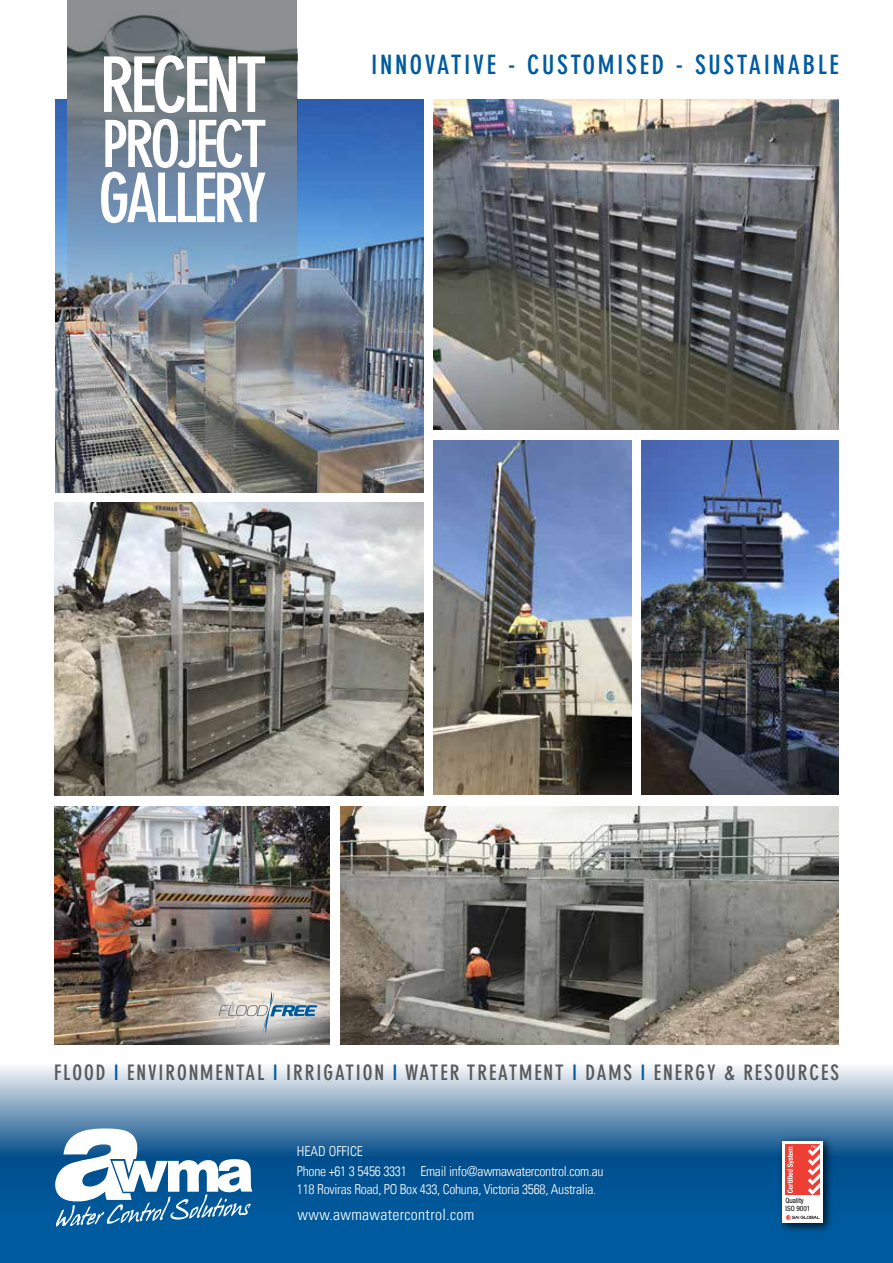
<style>
.page{position:relative;width:893px;height:1263px;background:#fff}
.page>*{position:absolute;margin:0;border:0;box-sizing:border-box;transform-origin:0 0}
.t1{font:700 condensed 75.45px "DIN Neuzeit Grotesk Std";letter-spacing:-.06em;color:#fff}
.t2{font:700 condensed 67.35px "DIN Neuzeit Grotesk Std";letter-spacing:-.06em;color:#fff}
.t3{font:700 condensed 64.2px "DIN Neuzeit Grotesk Std";letter-spacing:-.06em;color:#fff}
.t4{font:700 condensed 26.25px "DIN Neuzeit Grotesk Std";letter-spacing:.1em;color:#005b9e}
.t5{font:700 condensed 21px "DIN Neuzeit Grotesk Std";letter-spacing:.09em;color:#58595b}
.t6{font:300 condensed 15.75px "Univers LT";letter-spacing:.02em;color:#fff}
.t7{font:300 condensed 13.65px/18.1px "Univers LT";letter-spacing:-.02em;color:#fff}
.t8{font:300 condensed 13.65px "Univers LT";color:#fff}
.t9{font:condensed 7.2px/8.7px "Helvetica Neue";color:#000}
.s1{color:#005b9e}
</style>
<div class="page">
<svg style="left:0;top:1067px;width:893px;height:196px;background:#3a79aa"></svg>
<svg style="left:55px;top:1128px;width:197px;height:98px"></svg>
<div style="left:777px;top:1136px;width:57px;height:98px;background:#000;opacity:.75"></div>
<div style="left:782px;top:1141px;width:41px;height:82px;background:#fff"></div>
<div style="left:786px;top:1144px;width:34px;height:51px;background:#ef3e33"></div>
<svg style="left:787px;top:1147px;width:7px;height:46px"></svg>
<svg style="left:808px;top:1144px;width:12px;height:51px"></svg>
<svg style="left:786px;top:1215px;width:34px;height:5px"></svg>
<img style="left:434px;top:100px;width:405px;height:329px">
<img style="left:54px;top:807px;width:276px;height:238px">
<img style="left:54px;top:503px;width:369px;height:292px">
<img style="left:434px;top:440px;width:197px;height:355px">
<img style="left:642px;top:440px;width:197px;height:355px">
<img style="left:55px;top:100px;width:368px;height:392px">
<img style="left:67px;top:0;width:230px;height:320px">
<div style="left:160px;top:933px;width:215px;height:158px;background:#fff;opacity:.9"></div>
<svg style="left:219px;top:991px;width:98px;height:42px;background:#bbc0c1"></svg>
<img style="left:340px;top:807px;width:499px;height:238px">
<h1 class="t1" style="left:99px;top:41px;width:169px">RECENT</h1>
<h3 class="t3" style="left:102px;top:107px;width:167px">PROJECT</h3>
<h2 class="t2" style="left:99px;top:159px;width:170px">GALLERY</h2>
<h3 class="t4" style="left:371px;top:50px;width:469px">INNOVATIVE - CUSTOMISED - SUSTAINABLE</h3>
<h3 class="t5" style="left:54px;top:1061px;width:786px">FLOOD <span class="s1">I</span> ENVIRONMENTAL <span class="s1">I</span> IRRIGATION <span class="s1">I</span> WATER TREATMENT <span class="s1">I</span> DAMS <span class="s1">I</span> ENERGY &amp; RESOURCES</h3>
<p class="t8" style="left:297px;top:1142px;width:68px">HEAD OFFICE</p>
<p class="t7" style="left:297px;top:1162px;width:308px">Phone +61 3 5456 3331 Email info@awmawatercontrol.com.au<br>118 Roviras Road, PO Box 433, Cohuna, Victoria 3568, Australia.</p>
<p class="t6" style="left:298px;top:1205px;width:178px">www.awmawatercontrol.com</p>
<p class="t9" style="left:785px;top:1196px;width:26px">Quality<br>ISO 9001</p>
</div>
